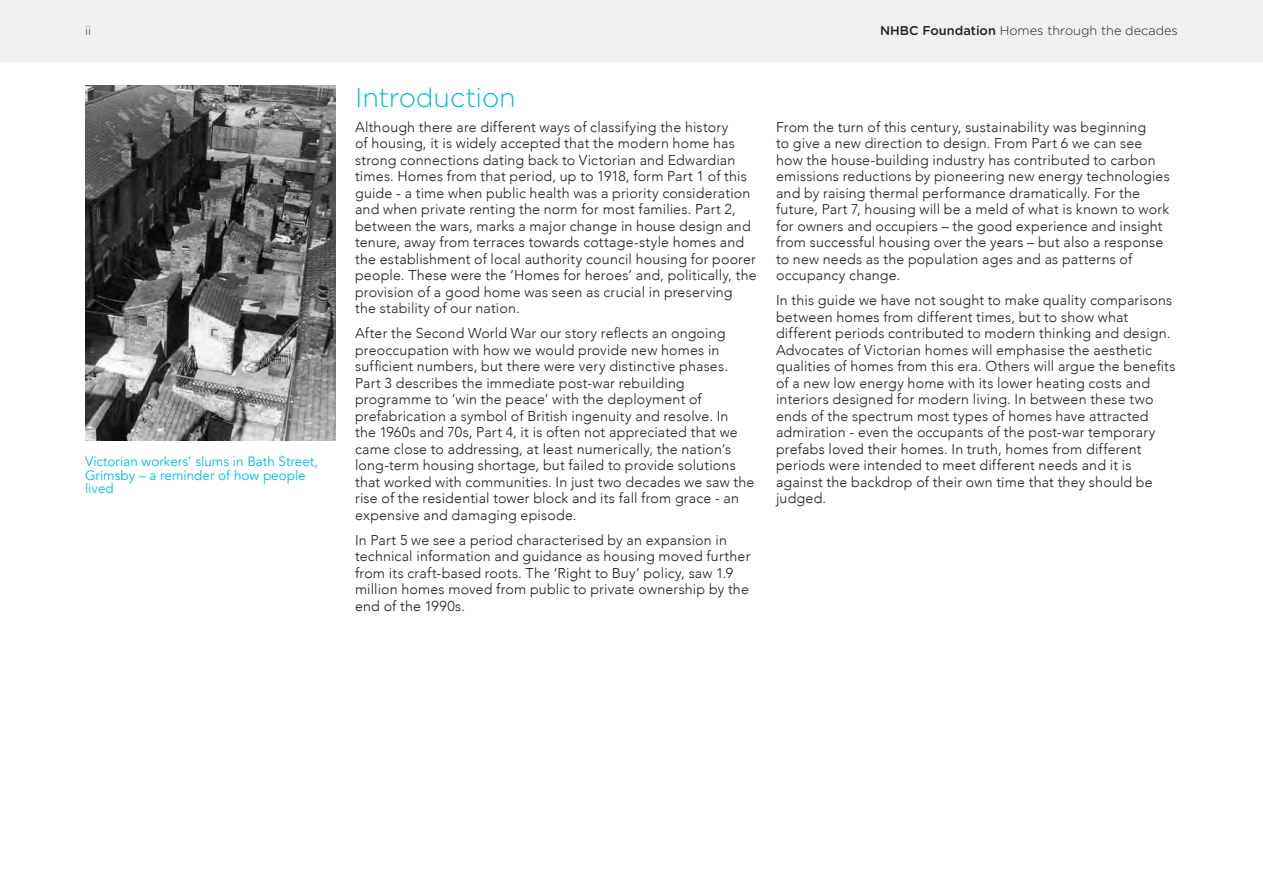
<style>
.page{position:relative;width:1263px;height:893px;background:#fff}
.page>*{position:absolute;margin:0;border:0;box-sizing:border-box;transform-origin:0 0}
.t1{font:300 27px "Gotham Rounded";letter-spacing:-.005em;color:#00bce4}
.t2{font:300 14.25px/16.5px "Avenir";letter-spacing:.01em;color:#231f20}
.t3{font:13.5px/13.5px "Avenir";color:#00bce4}
.t4{font:300 12.75px "Gotham Rounded";color:#231f20}
.t5{font:300 12px "Gotham Rounded";color:#231f20}
.s1{font-weight:500}
</style>
<div class="page">
<div style="left:0;top:0;width:1263px;height:62px;background:#f1efef"></div>
<img style="left:85px;top:85px;width:251px;height:355px">
<p class="t5" style="left:85px;top:22px;width:7px">ii</p>
<p class="t4" style="left:880px;top:22px;width:299px"><span class="s1">NHBC Foundation</span> Homes through the decades</p>
<p class="t3" style="left:85px;top:455px;width:235px">Victorian workers’ slums in Bath Street,<br>Grimsby – a reminder of how people lived</p>
<h1 class="t1" style="left:355px;top:79px;width:162px">Introduction</h1>
<p class="t2" style="left:355px;top:119px;width:403px">Although there are different ways of classifying the history<br>of housing, it is widely accepted that the modern home has strong connections dating back to Victorian and Edwardian times. Homes from that period, up to 1918, form Part 1 of this guide - a time when public health was a priority consideration and when private renting the norm for most families. Part 2, between the wars, marks a major change in house design and tenure, away from terraces towards cottage-style homes and the establishment of local authority council housing for poorer people. These were the ‘Homes for heroes’ and, politically, the provision of a good home was seen as crucial in preserving the stability of our nation.</p>
<p class="t2" style="left:355px;top:325px;width:401px">After the Second World War our story reflects an ongoing preoccupation with how we would provide new homes in sufficient numbers, but there were very distinctive phases.<br>Part 3 describes the immediate post-war rebuilding programme to ‘win the peace’ with the deployment of prefabrication a symbol of British ingenuity and resolve. In<br>the 1960s and 70s, Part 4, it is often not appreciated that we came close to addressing, at least numerically, the nation’s long-term housing shortage, but failed to provide solutions that worked with communities. In just two decades we saw the rise of the residential tower block and its fall from grace - an expensive and damaging episode.</p>
<p class="t2" style="left:355px;top:532px;width:397px">In Part 5 we see a period characterised by an expansion in technical information and guidance as housing moved further from its craft-based roots. The ‘Right to Buy’ policy, saw 1.9 million homes moved from public to private ownership by the end of the 1990s.</p>
<p class="t2" style="left:776px;top:119px;width:395px">From the turn of this century, sustainability was beginning<br>to give a new direction to design. From Part 6 we can see how the house-building industry has contributed to carbon emissions reductions by pioneering new energy technologies and by raising thermal performance dramatically. For the future, Part 7, housing will be a meld of what is known to work for owners and occupiers – the good experience and insight from successful housing over the years – but also a response to new needs as the population ages and as patterns of occupancy change.</p>
<p class="t2" style="left:776px;top:292px;width:401px">In this guide we have not sought to make quality comparisons between homes from different times, but to show what different periods contributed to modern thinking and design.<br>Advocates of Victorian homes will emphasise the aesthetic qualities of homes from this era. Others will argue the benefits of a new low energy home with its lower heating costs and interiors designed for modern living. In between these two ends of the spectrum most types of homes have attracted admiration - even the occupants of the post-war temporary prefabs loved their homes. In truth, homes from different periods were intended to meet different needs and it is against the backdrop of their own time that they should be judged.</p>
</div>
